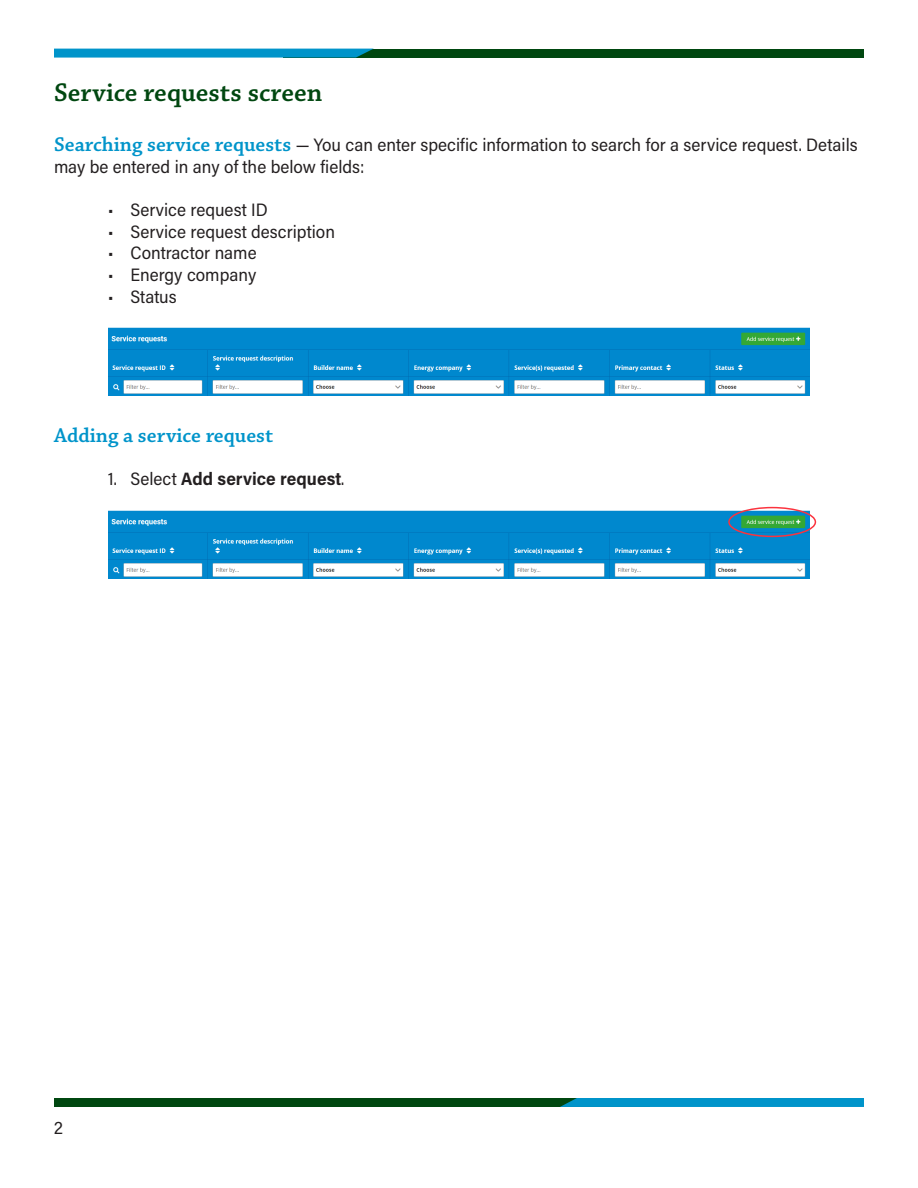
<style>
.page{position:relative;width:918px;height:1188px;background:#fff}
.page>*{position:absolute;margin:0;border:0;box-sizing:border-box;transform-origin:0 0}
.Headings{font:600 27px "Chaparral Pro";color:#004710}
.t1{font:600 21px "Chaparral Pro";color:#0094ca}
.t2{font:18px/21.6px "Acumin Pro Semi Cond";color:#231f20}
.t3{font:700 18px "Acumin Pro Semi Cond";color:#231f20}
.s1{font-family:"Chaparral Pro";font-weight:600;font-size:21px;color:#0094ca}
.s2{font-weight:400}
</style>
<div class="page">
<div style="left:284px;top:49px;width:580px;height:9px;background:#004710"></div>
<svg style="left:54px;top:49px;width:319px;height:9px"></svg>
<div style="left:54px;top:1098px;width:596px;height:9px;background:#004710"></div>
<div style="left:560px;top:1098px;width:304px;height:9px;background:#0094ca"></div>
<img style="left:108px;top:328px;width:702px;height:67px">
<img style="left:108px;top:511px;width:702px;height:67px">
<div style="left:728px;top:507px;width:88px;height:30px;border:2px solid #fb333e;border-radius:50%"></div>
<p class="Headings" style="left:54px;top:77px;width:270px">Service requests screen</p>
<p class="t2" style="left:54px;top:134px;width:805px"><span class="s1">Searching service requests</span> — You can enter specific information to search for a service request. Details may be entered in any of the below fields:</p>
<p class="t2" style="left:108px;top:198px;width:161px">• Service request ID</p>
<p class="t2" style="left:108px;top:220px;width:229px">• Service request description</p>
<p class="t2" style="left:108px;top:242px;width:150px">• Contractor name</p>
<p class="t2" style="left:108px;top:263px;width:150px">• Energy company</p>
<p class="t2" style="left:108px;top:285px;width:70px">• Status</p>
<p class="t1" style="left:54px;top:424px;width:221px">Adding a service request</p>
<p class="t3" style="left:108px;top:466px;width:238px"><span class="s2">1. Select</span> Add service request<span class="s2">.</span></p>
<p class="t2" style="left:54px;top:1116px;width:10px">2</p>
</div>
